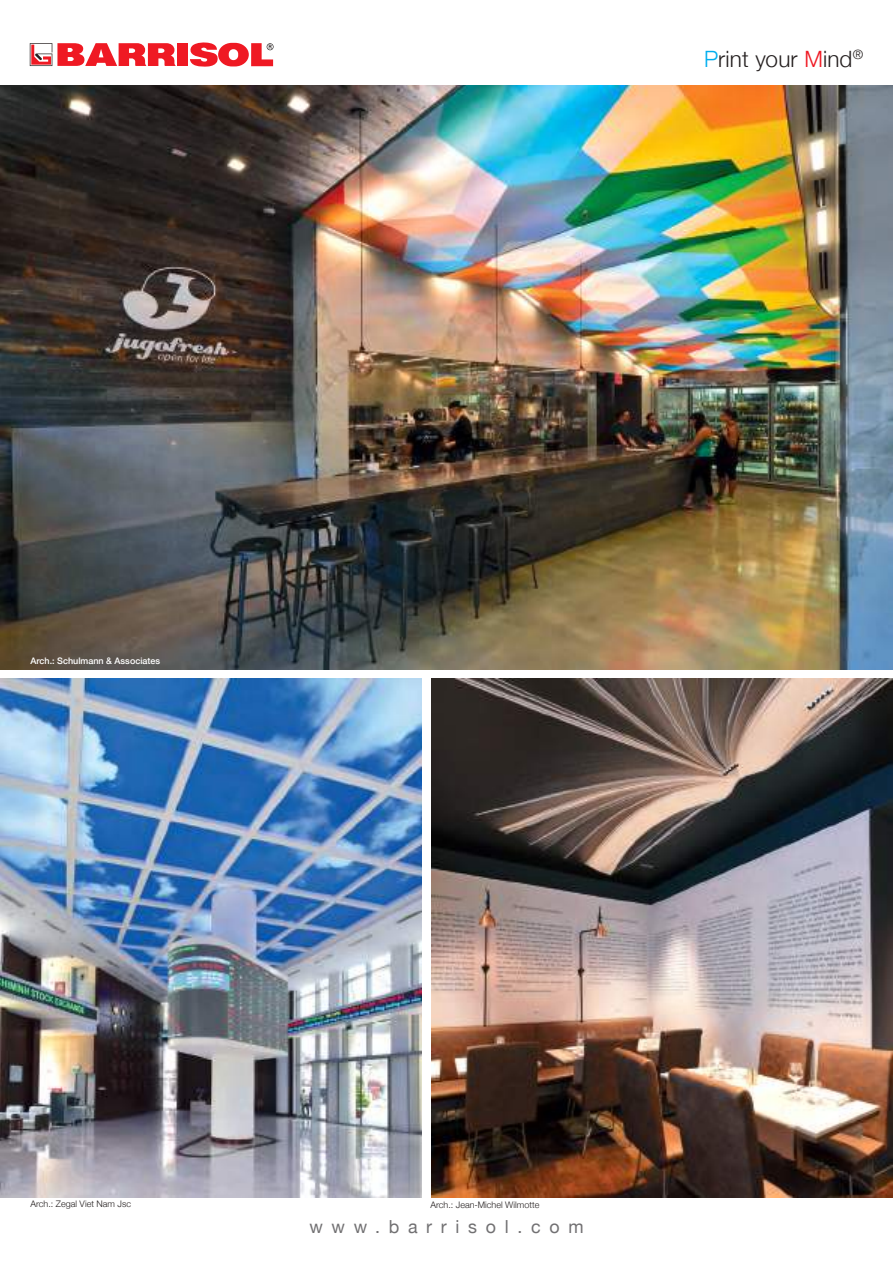
<style>
.page{position:relative;width:893px;height:1263px;background:#fff}
.page>*{position:absolute;margin:0;border:0;box-sizing:border-box;transform-origin:0 0}
.t1{font:300 22.5px "Helvetica Neue";letter-spacing:.005em;color:#241f1f}
.t2{font:18px "Helvetica Neue";letter-spacing:.49em;color:#717072}
.t3{font:300 9px "Helvetica Neue";color:#241f1f}
.t4{font:500 9px "Helvetica Neue";color:#fff}
.s1{color:#00aeef}
.s2{color:#ef1923}
</style>
<div class="page">
<img style="left:0;top:678px;width:422px;height:519px">
<img style="left:0;top:85px;width:893px;height:585px">
<div style="left:177px;top:43px;width:11px;height:23px;background:#ef1923"></div>
<svg style="left:30px;top:43px;width:146px;height:23px"></svg>
<svg style="left:190px;top:42px;width:84px;height:25px"></svg>
<img style="left:431px;top:679px;width:462px;height:518px">
<h1 class="t1" style="left:704px;top:40px;width:161px"><span class="s1">P</span>rint your <span class="s2">M</span>ind<sup>®</sup></h1>
<p class="t4" style="left:31px;top:653px;width:131px">Arch.: Schulmann &amp; Associates</p>
<p class="t3" style="left:31px;top:1196px;width:102px">Arch.: Zegal Viet Nam Jsc</p>
<p class="t3" style="left:430px;top:1197px;width:110px">Arch.: Jean-Michel Wilmotte</p>
<h2 class="t2" style="left:309px;top:1214px;width:276px">www.barrisol.com</h2>
</div>
